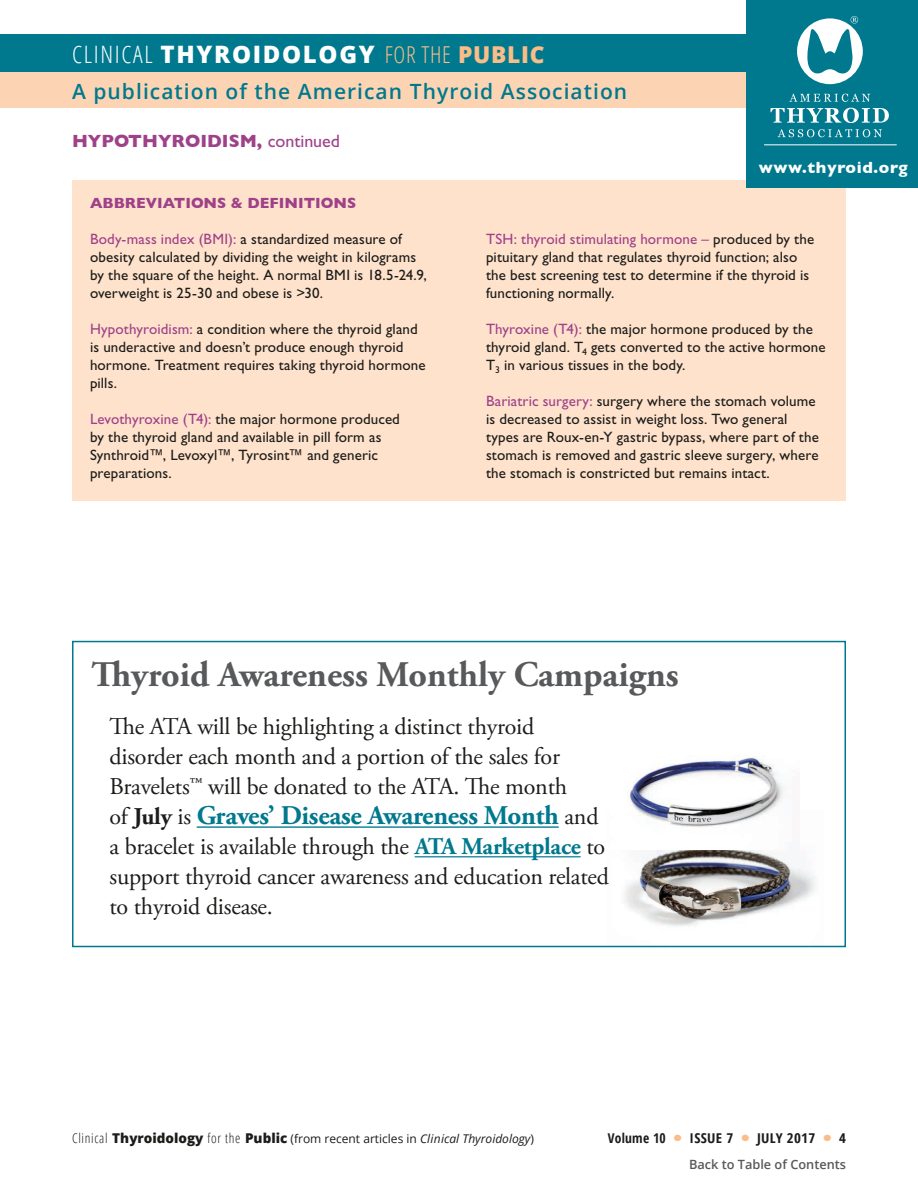
<style>
.page{position:relative;width:918px;height:1188px;background:#fff}
.page>*{position:absolute;margin:0;border:0;box-sizing:border-box;transform-origin:0 0}
.body_serif{font:700 36px "Adobe Garamond Pro";color:#58595b}
.body_serif-2{font:700 27px "Adobe Garamond Pro";letter-spacing:-.01em;color:#00798e}
.body_serif-3{font:24px/30px "Adobe Garamond Pro";letter-spacing:-.01em;color:#1c1c1a}
.t1{font:800 24px "Open Sans";letter-spacing:.07em;color:#fff}
.t2{font:600 21px "Open Sans";letter-spacing:.05em;color:#00798e}
.Topic_Header{font:700 18px "Gill Sans";color:#9f4189}
.t3{font:700 16.5px "Gill Sans";letter-spacing:.04em;color:#fff}
.abbreviations_body{font:15px/18px "Gill Sans Std";letter-spacing:.01em;color:#1c1c1a}
.abbreviations_head{font:700 15px "Gill Sans";color:#9f4189}
.t4{font:700 condensed 13.5px "Open Sans";letter-spacing:.02em;color:#1c1c1a;scale:1.1 1}
.t5{font:700 condensed 13.5px "Open Sans";letter-spacing:.02em;color:#1c1c1a}
.t6{font:600 12.75px "Open Sans";color:#58595b}
.t7{font:12px "Open Sans";color:#1c1c1a}
.s1{font-weight:300;font-stretch:condensed}
.s2{font-weight:300;font-stretch:condensed;font-size:23.25px;color:#fabd88}
.s3{font-size:23.25px;color:#fabd88}
.s4{font-family:"Gill Sans Std";font-weight:400}
.s5{color:#9f4189}
.s6{font-weight:400;font-size:24px;color:#1c1c1a}
.s7{font-size:24px;color:#1c1c1a}
.s8{font-weight:700;color:#00798e}
.s9{font-weight:300;font-stretch:condensed;font-size:13.5px}
.s10{font-weight:800;font-size:13.5px}
.s11{font-style:italic}
</style>
<div class="page">
<div style="left:72px;top:180px;width:774px;height:320px;background:#fee2cb"></div>
<div style="left:0;top:70px;width:918px;height:38px;background:#fdd4b3"></div>
<div style="left:0;top:35px;width:918px;height:37px;background:#00798e"></div>
<div style="left:747px;top:0;width:171px;height:188px;background:#00798e"></div>
<img style="left:624px;top:850px;width:191px;height:77px">
<img style="left:628px;top:755px;width:156px;height:72px">
<hr style="left:197px;top:826px;width:362px;height:2px;background:#00798e">
<hr style="left:415px;top:856px;width:166px;height:1px;background:#00798e">
<div style="left:72px;top:641px;width:774px;height:306px;border:2px solid #00798e"></div>
<svg style="left:797px;top:16px;width:66px;height:68px"></svg>
<svg style="left:789px;top:94px;width:81px;height:8px"></svg>
<svg style="left:771px;top:108px;width:118px;height:15px"></svg>
<svg style="left:778px;top:129px;width:104px;height:8px"></svg>
<hr style="left:764px;top:144px;width:133px;height:1px;background:#fff">
<p class="t1" style="left:72px;top:36px;width:474px"><span class="s1">CLINICAL</span> THYROIDOLOGY <span class="s2">FOR THE</span> <span class="s3">PUBLIC</span></p>
<p class="t2" style="left:72px;top:77px;width:557px">A publication of the American Thyroid Association</p>
<p class="Topic_Header" style="left:72px;top:127px;width:270px">HYPOTHYROIDISM, <span class="s4">continued</span></p>
<p class="abbreviations_head" style="left:90px;top:191px;width:268px">ABBREVIATIONS &amp; DEFINITIONS</p>
<p class="abbreviations_body" style="left:90px;top:230px;width:338px"><span class="s5">Body-mass index (BMI):</span> a standardized measure of obesity calculated by dividing the weight in kilograms by the square of the height. A normal BMI is 18.5-24.9, overweight is 25-30 and obese is &gt;30.</p>
<p class="abbreviations_body" style="left:90px;top:320px;width:337px"><span class="s5">Hypothyroidism:</span> a condition where the thyroid gland is underactive and doesn’t produce enough thyroid hormone. Treatment requires taking thyroid hormone pills.</p>
<p class="abbreviations_body" style="left:90px;top:410px;width:311px"><span class="s5">Levothyroxine (T4):</span> the major hormone produced by the thyroid gland and available in pill form as Synthroid™, Levoxyl™, Tyrosint™ and generic preparations.</p>
<p class="t3" style="left:759px;top:155px;width:150px">www.thyroid.org</p>
<p class="abbreviations_body" style="left:486px;top:230px;width:330px"><span class="s5">TSH: thyroid stimulating hormone –</span> produced by the pituitary gland that regulates thyroid function; also the best screening test to determine if the thyroid is functioning normally.</p>
<p class="abbreviations_body" style="left:486px;top:320px;width:341px"><span class="s5">Thyroxine (T4):</span> the major hormone produced by the thyroid gland. T<sub>4</sub> gets converted to the active hormone<br>T<sub>3</sub> in various tissues in the body.</p>
<p class="abbreviations_body" style="left:486px;top:392px;width:334px"><span class="s5">Bariatric surgery:</span> surgery where the stomach volume is decreased to assist in weight loss. Two general types are Roux-en-Y gastric bypass, where part of the stomach is removed and gastric sleeve surgery, where the stomach is constricted but remains intact.</p>
<p class="body_serif" style="left:92px;top:654px;width:589px">Thyroid Awareness Monthly Campaigns</p>
<p class="body_serif-3" style="left:110px;top:713px;width:459px">The ATA will be highlighting a distinct thyroid disorder each month and a portion of the sales for<br>Bravelets™ will be donated to the ATA. The month</p>
<p class="body_serif-2" style="left:110px;top:800px;width:491px"><span class="s6">of</span> <span class="s7">July</span> <span class="s6">is</span> Graves’ Disease Awareness Month <span class="s6">and</span></p>
<p class="body_serif-3" style="left:110px;top:833px;width:501px">a bracelet is available through the <span class="s8">ATA Marketplace</span> to support thyroid cancer awareness and education related to thyroid disease.</p>
<p class="t7" style="left:72px;top:1130px;width:463px"><span class="s9">Clinical</span> <span class="s10">Thyroidology</span> <span class="s9">for the</span> <span class="s10">Public</span> (from recent articles in <span class="s11">Clinical Thyroidology</span>)</p>
<p class="t5" style="left:608px;top:1129px;width:60px">Volume 10</p>
<p class="t4" style="left:690px;top:1129px;width:41px">ISSUE 7</p>
<p class="t4" style="left:757px;top:1129px;width:54px">JULY 2017</p>
<p class="t4" style="left:839px;top:1129px;width:8px">4</p>
<p class="t6" style="left:689px;top:1155px;width:158px">Back to Table of Contents</p>
</div>
